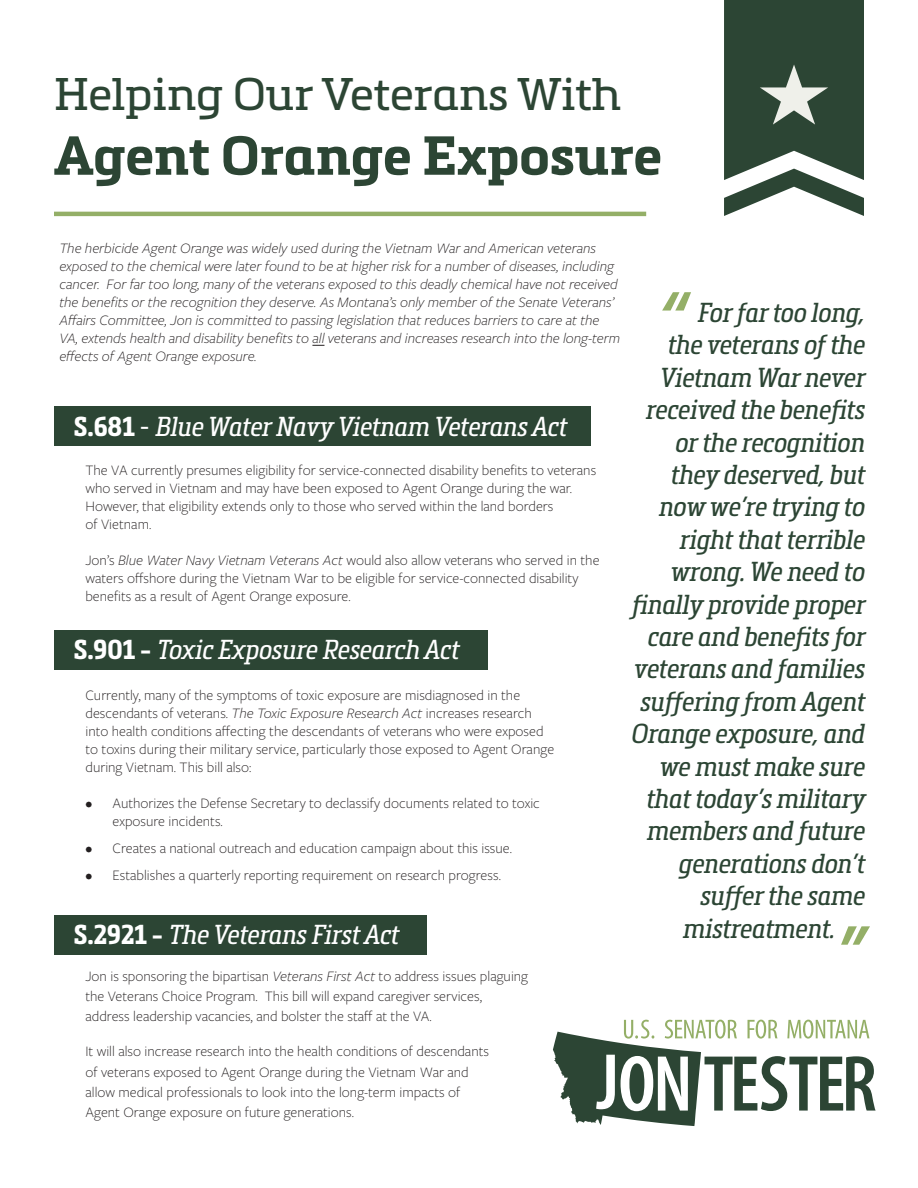
<style>
.page{position:relative;width:918px;height:1188px;background:#fff}
.page>*{position:absolute;margin:0;border:0;box-sizing:border-box;transform-origin:0 0}
.t1{font:90px "Metronic Slab Narrow Regular Itali";color:#94af67}
.t2{font:700 54px "Metronic Slab Pro";color:#2c4534}
.t3{font:45px "Metronic Slab Pro";color:#2c4534}
.t4{font:27px/32.4px "Metronic Slab Narrow Regular Itali";color:#2c4534;text-align:right}
.t5{font:27px "Metronic Slab Narrow Regular Itali";color:#fff}
.t6{font:300 15px/18px "Freight Sans Pro";color:#231f20}
.t7{font:italic 300 15px/18px "Freight Sans Pro";color:#231f20}
.s1{font-family:"Metronic Slab Narrow";font-weight:700}
.s2{font-family:"Metronic Slab Narrow"}
.s3{font-style:italic}
</style>
<div class="page">
<svg style="left:724px;top:0;width:140px;height:216px;background:#54685a"></svg>
<div style="left:54px;top:915px;width:373px;height:40px;background:#2c4534"></div>
<div style="left:54px;top:630px;width:434px;height:40px;background:#2c4534"></div>
<div style="left:54px;top:406px;width:536px;height:40px;background:#2c4534"></div>
<svg style="left:312px;top:345px;width:12px;height:1px"></svg>
<svg style="left:553px;top:1020px;width:323px;height:106px"></svg>
<hr style="left:54px;top:212px;width:592px;height:4px;background:#94af67">
<p class="t3" style="left:54px;top:62px;width:568px">Helping Our Veterans With</p>
<p class="t2" style="left:54px;top:121px;width:609px">Agent Orange Exposure</p>
<p class="t7" style="left:59px;top:239px;width:562px">The herbicide Agent Orange was widely used during the Vietnam War and American veterans exposed to the chemical were later found to be at higher risk for a number of diseases, including cancer. For far too long, many of the veterans exposed to this deadly chemical have not received the benefits or the recognition they deserve. As Montana’s only member of the Senate Veterans’ Affairs Committee, Jon is committed to passing legislation that reduces barriers to care at the VA, extends health and disability benefits to all veterans and increases research into the long-term effects of Agent Orange exposure.</p>
<p class="t5" style="left:74px;top:411px;width:494px"><span class="s1">S.681</span> <span class="s2">-</span> Blue Water Navy Vietnam Veterans Act</p>
<p class="t6" style="left:86px;top:461px;width:512px">The VA currently presumes eligibility for service-connected disability benefits to veterans who served in Vietnam and may have been exposed to Agent Orange during the war.<br>However, that eligibility extends only to those who served within the land borders<br>of Vietnam.</p>
<p class="t6" style="left:86px;top:551px;width:516px">Jon’s <span class="s3">Blue Water Navy Vietnam Veterans Act</span> would also allow veterans who served in the waters offshore during the Vietnam War to be eligible for service-connected disability benefits as a result of Agent Orange exposure.</p>
<p class="t5" style="left:74px;top:634px;width:386px"><span class="s1">S.901 -</span> Toxic Exposure Research Act</p>
<p class="t6" style="left:86px;top:686px;width:470px">Currently, many of the symptoms of toxic exposure are misdiagnosed in the descendants of veterans. <span class="s3">The Toxic Exposure Research Act</span> increases research into health conditions affecting the descendants of veterans who were exposed to toxins during their military service, particularly those exposed to Agent Orange during Vietnam. This bill also:</p>
<p class="t6" style="left:112px;top:794px;width:429px;text-indent:-27px">• Authorizes the Defense Secretary to declassify documents related to toxic exposure incidents.</p>
<p class="t6" style="left:86px;top:839px;width:428px">• Creates a national outreach and education campaign about this issue.</p>
<p class="t6" style="left:86px;top:866px;width:417px">• Establishes a quarterly reporting requirement on research progress.</p>
<p class="t5" style="left:74px;top:919px;width:326px"><span class="s1">S.2921 -</span> The Veterans First Act</p>
<p class="t1" style="left:651px;top:273px;width:33px">“</p>
<p class="t4" style="left:631px;top:297px;width:235px">For far too long,<br>the veterans of the<br>Vietnam War never received the benefits or the recognition they deserved, but now we’re trying to right that terrible wrong. We need to finally provide proper care and benefits for veterans and families suffering from Agent<br>Orange exposure, and we must make sure that today’s military members and future generations don’t suffer the same mistreatment. .</p>
<p class="t1" style="left:881px;top:964px;width:33px;rotate:-180deg">“</p>
<p class="t6" style="left:86px;top:966px;width:444px;line-height:20.1px">Jon is sponsoring the bipartisan <span class="s3">Veterans First Act</span> to address issues plaguing the Veterans Choice Program. This bill will expand caregiver services, address leadership vacancies, and bolster the staff at the VA.</p>
<p class="t6" style="left:86px;top:1041px;width:405px;line-height:20.1px">It will also increase research into the health conditions of descendants of veterans exposed to Agent Orange during the Vietnam War and allow medical professionals to look into the long-term impacts of Agent Orange exposure on future generations.</p>
</div>
